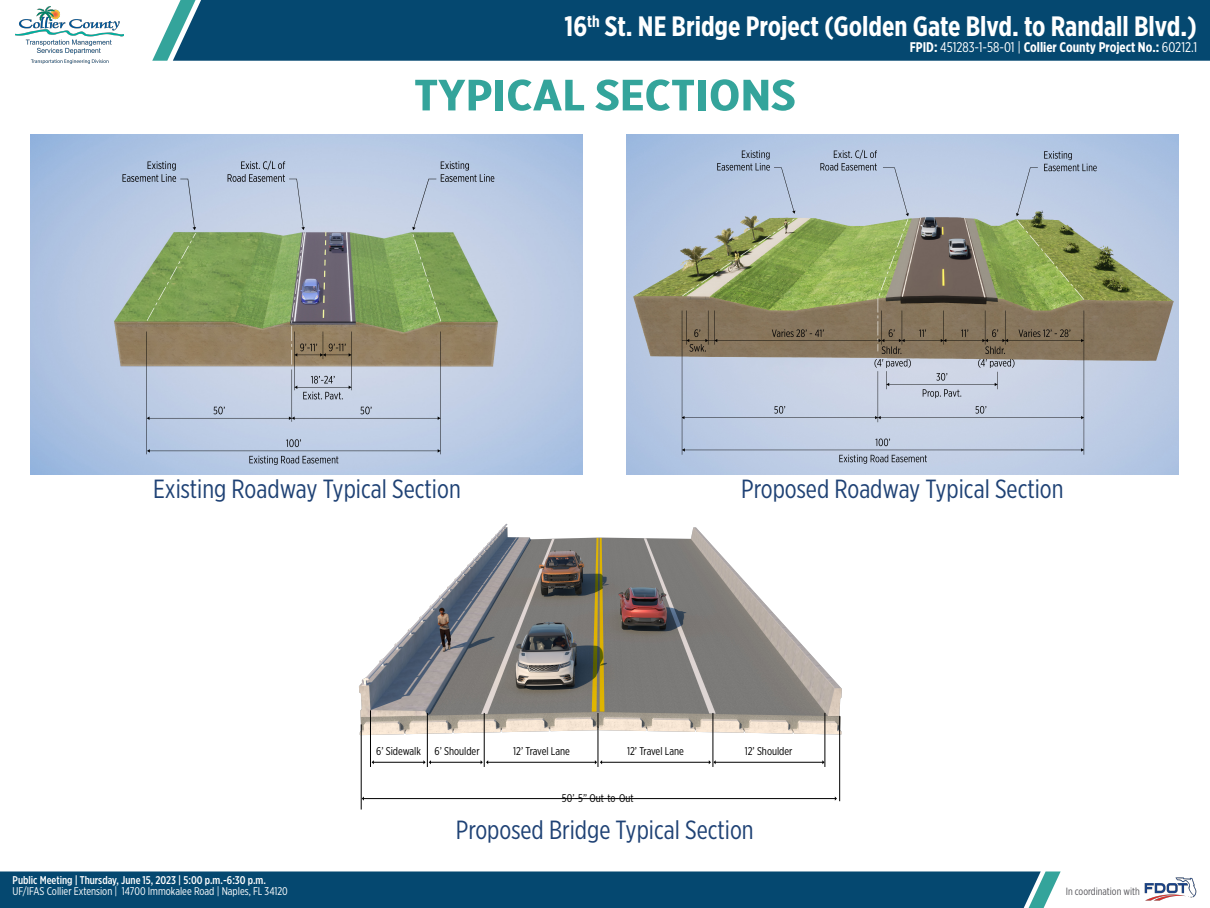
<style>
.page{position:relative;width:1210px;height:908px;background:#fff}
.page>*{position:absolute;margin:0;border:0;box-sizing:border-box;transform-origin:0 0}
.t1{font:700 43.75px "Gotham X Narrow";color:#34a49b;scale:1.25 1}
.t2{font:700 28px "Gotham X Narrow";color:#fff}
.t3{font:26.25px "Gotham X Narrow";color:#1f4275}
.t4{font:700 14px "Gotham X Narrow";color:#fff}
.t5{font:11.2px "Gotham X Narrow";color:#000}
.t6{font:11.2px "Gotham X Narrow";color:#fff}
.t7{font:500 11.2px "Gotham X Narrow";color:#fff}
.t8{font:10.5px "Gotham X Narrow";color:#56555a}
.s1{font-weight:400}
</style>
<div class="page">
<div style="left:197px;top:0;width:1013px;height:61px;background:#054870"></div>
<img style="left:15px;top:6px;width:108px;height:57px">
<img style="left:1144px;top:877px;width:53px;height:24px">
<svg style="left:152px;top:0;width:45px;height:61px"></svg>
<div style="left:0;top:871px;width:1060px;height:36px;background:#054870"></div>
<img style="left:31px;top:134px;width:552px;height:340px">
<img style="left:626px;top:134px;width:552px;height:340px">
<img style="left:359px;top:523px;width:483px;height:287px">
<hr style="left:361px;top:724px;width:1px;height:85px;background:#000">
<hr style="left:370px;top:710px;width:1px;height:56px;background:#000">
<hr style="left:839px;top:715px;width:1px;height:86px;background:#000">
<hr style="left:824px;top:712px;width:1px;height:54px;background:#000">
<hr style="left:713px;top:712px;width:1px;height:54px;background:#000">
<hr style="left:598px;top:712px;width:1px;height:54px;background:#000">
<hr style="left:484px;top:712px;width:1px;height:54px;background:#000">
<hr style="left:427px;top:712px;width:1px;height:54px;background:#000">
<hr style="left:373px;top:761px;width:51px;height:1px;background:#000">
<svg style="left:371px;top:760px;width:3px;height:4px"></svg>
<hr style="left:430px;top:761px;width:51px;height:1px;background:#000">
<svg style="left:423px;top:760px;width:8px;height:4px"></svg>
<hr style="left:487px;top:761px;width:108px;height:1px;background:#000">
<svg style="left:480px;top:760px;width:8px;height:4px"></svg>
<hr style="left:601px;top:761px;width:108px;height:1px;background:#000">
<svg style="left:595px;top:760px;width:7px;height:4px"></svg>
<hr style="left:715px;top:761px;width:108px;height:1px;background:#000">
<svg style="left:709px;top:760px;width:6px;height:4px"></svg>
<hr style="left:363px;top:798px;width:472px;height:1px;background:#000">
<p class="t2" style="left:564px;top:9px;width:634px">16<sup>th</sup> St. NE Bridge Project (Golden Gate Blvd. to Randall Blvd.)</p>
<p class="t4" style="left:910px;top:38px;width:289px">FPID: <span class="s1">451283-1-58-01 |</span> Collier County Project No.: <span class="s1">60212.1</span></p>
<h2 class="t1" style="left:414px;top:68px;width:307px">TYPICAL SECTIONS</h2>
<p class="t3" style="left:153px;top:473px;width:309px">Existing Roadway Typical Section</p>
<p class="t3" style="left:741px;top:473px;width:324px">Proposed Roadway Typical Section</p>
<p class="t7" style="left:13px;top:872px;width:255px">Public Meeting | Thursday, June 15, 2023 | 5:00 p.m.-6:30 p.m.</p>
<p class="t6" style="left:13px;top:884px;width:277px">UF/IFAS Collier Extension | 14700 Immokalee Road | Naples, FL 34120</p>
<p class="t5" style="left:376px;top:744px;width:105px">6’ Sidewalk 6’ Shoulder</p>
<p class="t5" style="left:513px;top:744px;width:58px">12’ Travel Lane</p>
<p class="t5" style="left:627px;top:744px;width:58px">12’ Travel Lane</p>
<p class="t5" style="left:745px;top:744px;width:49px">12’ Shoulder</p>
<p class="t5" style="left:562px;top:791px;width:73px">50’-5” Out-to-Out</p>
<p class="t3" style="left:456px;top:814px;width:299px">Proposed Bridge Typical Section</p>
<p class="t8" style="left:1065px;top:884px;width:76px">In coordination with</p>
</div>
